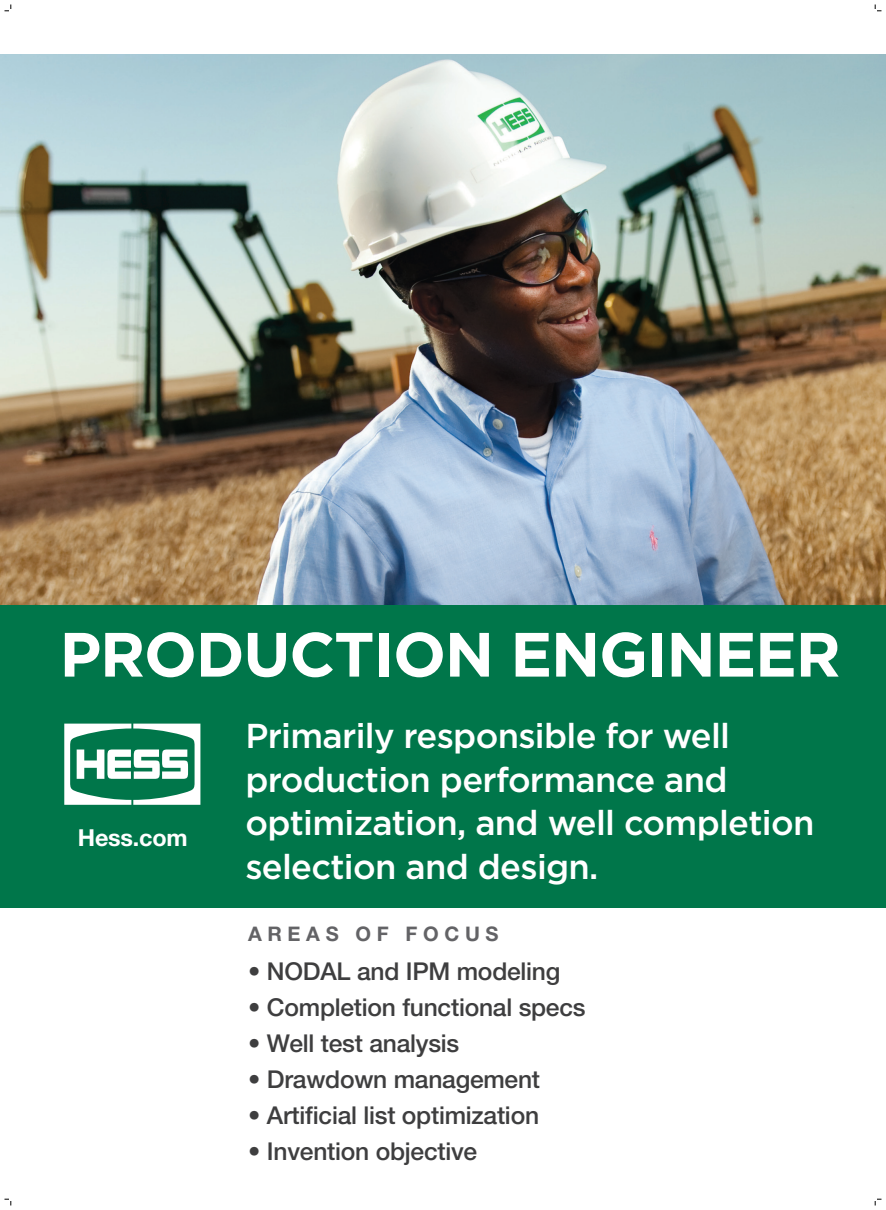
<style>
.page{position:relative;width:886px;height:1210px;background:#fff}
.page>*{position:absolute;margin:0;border:0;box-sizing:border-box;transform-origin:0 0}
.t1{font:700 62.4px "Gotham";letter-spacing:-.02em;color:#fff}
.t2{font:500 34.5px/43.5px "Gotham";letter-spacing:-.02em;color:#fff}
.t3{font:500 24.6px "Helvetica Neue";letter-spacing:-.01em;color:#3e3e3f}
.t4{font:700 23.4px "Helvetica Neue";letter-spacing:-.01em;color:#fff}
.t5{font:700 20.1px "Helvetica Neue";letter-spacing:.28em;color:#636366}
</style>
<div class="page">
<img style="left:0;top:54px;width:886px;height:551px">
<div style="left:0;top:710px;width:886px;height:197px;background:#00764a"></div>
<div style="left:0;top:605px;width:886px;height:105px;background:#00764a"></div>
<svg style="left:64px;top:723px;width:136px;height:82px"></svg>
<svg style="left:4px;top:4px;width:8px;height:8px"></svg>
<svg style="left:4px;top:1199px;width:8px;height:6px"></svg>
<svg style="left:875px;top:4px;width:6px;height:8px"></svg>
<h1 class="t1" style="left:60px;top:618px;width:782px">PRODUCTION ENGINEER</h1>
<p class="t4" style="left:78px;top:823px;width:111px">Hess.com</p>
<h2 class="t2" style="left:245px;top:713px;width:570px">Primarily responsible for well production performance and optimization, and well completion selection and design.</h2>
<p class="t5" style="left:248px;top:921px;width:252px">AREAS OF FOCUS</p>
<p class="t3" style="left:248px;top:957px;width:314px">• NODAL and IPM modeling</p>
<p class="t3" style="left:248px;top:992px;width:339px">• Completion functional specs</p>
<p class="t3" style="left:248px;top:1028px;width:213px">• Well test analysis</p>
<p class="t3" style="left:248px;top:1064px;width:293px">• Drawdown management</p>
<p class="t3" style="left:248px;top:1100px;width:292px">• Artificial list optimization</p>
<p class="t3" style="left:248px;top:1136px;width:231px">• Invention objective</p>
</div>
